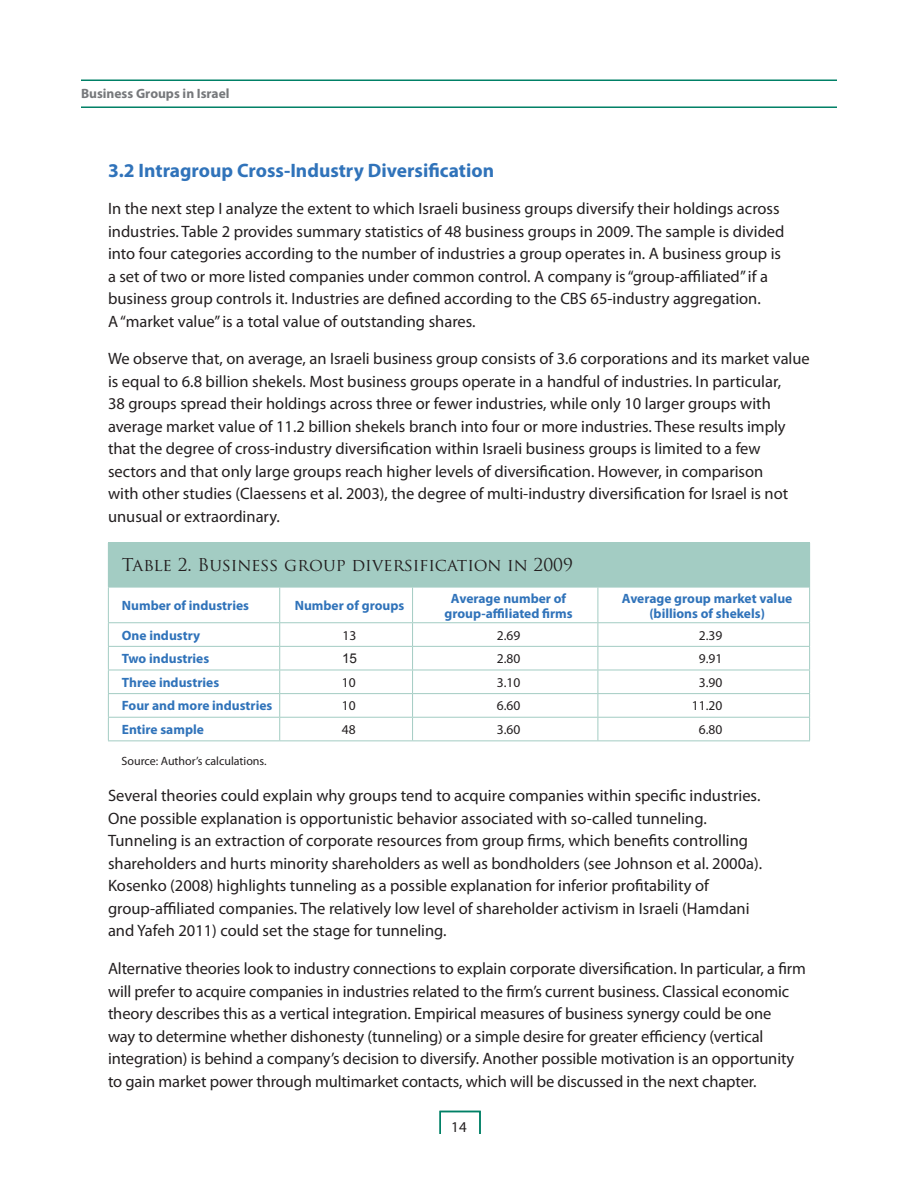
<style>
.page{position:relative;width:918px;height:1188px;background:#fff}
.page>*{position:absolute;margin:0;border:0;box-sizing:border-box;transform-origin:0 0}
.t1{font:700 19.5px "Myriad Pro";color:#3073ba}
.t2{font:17.25px "Trajan Pro";color:#231f20}
.t3{font:16.5px/22.5px "Myriad Pro";color:#231f20}
.t4{font:15px "Myriad Pro";color:#231f20}
.t5{font:700 13.5px/15px "Myriad Pro";color:#3073ba;text-align:center}
.t6{font:13.5px "Myriad Pro";color:#231f20}
.t7{font:700 13.5px "Myriad Pro";color:#76787b}
.t8{font:13.5px "Arial";color:#231f20}
.t9{font:12px "Myriad Pro";color:#231f20}
</style>
<div class="page">
<hr style="left:81px;top:106px;width:756px;height:2px;background:#008066">
<hr style="left:81px;top:80px;width:756px;height:1px;background:#008066">
<div style="left:440px;top:1111px;width:41px;height:24px;border:2px solid #008066"></div>
<div style="left:108px;top:543px;width:702px;height:44px;background:#a3ccc3"></div>
<hr style="left:108px;top:587px;width:1px;height:35px;background:#a3ccc3">
<hr style="left:279px;top:587px;width:1px;height:35px;background:#a3ccc3">
<hr style="left:412px;top:587px;width:1px;height:35px;background:#a3ccc3">
<hr style="left:598px;top:587px;width:1px;height:35px;background:#a3ccc3">
<hr style="left:809px;top:587px;width:1px;height:35px;background:#a3ccc3">
<hr style="left:108px;top:622px;width:172px;height:1px;background:#a3ccc3">
<hr style="left:280px;top:622px;width:133px;height:1px;background:#a3ccc3">
<hr style="left:413px;top:622px;width:185px;height:1px;background:#a3ccc3">
<hr style="left:598px;top:622px;width:212px;height:1px;background:#a3ccc3">
<hr style="left:108px;top:646px;width:172px;height:1px;background:#a3ccc3">
<hr style="left:280px;top:646px;width:133px;height:1px;background:#a3ccc3">
<hr style="left:413px;top:646px;width:185px;height:1px;background:#a3ccc3">
<hr style="left:598px;top:646px;width:212px;height:1px;background:#a3ccc3">
<hr style="left:108px;top:670px;width:172px;height:1px;background:#a3ccc3">
<hr style="left:280px;top:670px;width:133px;height:1px;background:#a3ccc3">
<hr style="left:413px;top:670px;width:185px;height:1px;background:#a3ccc3">
<hr style="left:598px;top:670px;width:212px;height:1px;background:#a3ccc3">
<hr style="left:108px;top:693px;width:172px;height:1px;background:#a3ccc3">
<hr style="left:280px;top:693px;width:133px;height:1px;background:#a3ccc3">
<hr style="left:413px;top:693px;width:185px;height:1px;background:#a3ccc3">
<hr style="left:598px;top:693px;width:212px;height:1px;background:#a3ccc3">
<hr style="left:108px;top:717px;width:172px;height:1px;background:#a3ccc3">
<svg style="left:108px;top:623px;width:1px;height:117px"></svg>
<hr style="left:280px;top:717px;width:133px;height:1px;background:#a3ccc3">
<svg style="left:279px;top:623px;width:1px;height:117px"></svg>
<hr style="left:413px;top:717px;width:185px;height:1px;background:#a3ccc3">
<svg style="left:412px;top:623px;width:1px;height:117px"></svg>
<hr style="left:598px;top:717px;width:212px;height:1px;background:#a3ccc3">
<svg style="left:598px;top:623px;width:1px;height:117px"></svg>
<svg style="left:809px;top:623px;width:1px;height:117px"></svg>
<hr style="left:108px;top:740px;width:172px;height:1px;background:#a3ccc3">
<hr style="left:280px;top:740px;width:133px;height:1px;background:#a3ccc3">
<hr style="left:413px;top:740px;width:185px;height:1px;background:#a3ccc3">
<hr style="left:598px;top:740px;width:212px;height:1px;background:#a3ccc3">
<hr style="left:108px;top:542px;width:172px;height:1px;background:#a3ccc3">
<hr style="left:280px;top:542px;width:133px;height:1px;background:#a3ccc3">
<hr style="left:413px;top:542px;width:185px;height:1px;background:#a3ccc3">
<hr style="left:598px;top:542px;width:212px;height:1px;background:#a3ccc3">
<hr style="left:108px;top:587px;width:172px;height:1px;background:#a3ccc3">
<hr style="left:280px;top:587px;width:133px;height:1px;background:#a3ccc3">
<hr style="left:413px;top:587px;width:185px;height:1px;background:#a3ccc3">
<hr style="left:598px;top:587px;width:211px;height:1px;background:#a3ccc3">
<p class="t7" style="left:81px;top:85px;width:150px">Business Groups in Israel</p>
<p class="t1" style="left:108px;top:157px;width:388px">3.2 Intragroup Cross-Industry Diversification</p>
<p class="t3" style="left:108px;top:197px;width:678px">In the next step I analyze the extent to which Israeli business groups diversify their holdings across industries. Table 2 provides summary statistics of 48 business groups in 2009. The sample is divided into four categories according to the number of industries a group operates in. A business group is a set of two or more listed companies under common control. A company is “group-affiliated” if a business group controls it. Industries are defined according to the CBS 65-industry aggregation.<br>A “market value” is a total value of outstanding shares.</p>
<p class="t3" style="left:108px;top:347px;width:703px">We observe that, on average, an Israeli business group consists of 3.6 corporations and its market value is equal to 6.8 billion shekels. Most business groups operate in a handful of industries. In particular,<br>38 groups spread their holdings across three or fewer industries, while only 10 larger groups with average market value of 11.2 billion shekels branch into four or more industries. These results imply that the degree of cross-industry diversification within Israeli business groups is limited to a few sectors and that only large groups reach higher levels of diversification. However, in comparison<br>with other studies (Claessens et al. 2003), the degree of multi-industry diversification for Israel is not unusual or extraordinary.</p>
<p class="t2" style="left:122px;top:554px;width:453px">Table 2. Business group diversification in 2009</p>
<p class="t5" style="left:122px;top:598px;width:129px">Number of industries</p>
<p class="t5" style="left:295px;top:598px;width:111px">Number of groups</p>
<p class="t5" style="left:444px;top:590px;width:130px">Average number of group-affiliated firms</p>
<p class="t5" style="left:622px;top:590px;width:172px">Average group market value (billions of shekels)</p>
<p class="t5" style="left:122px;top:627px;width:80px">One industry</p>
<p class="t6" style="left:343px;top:627px;width:15px">13</p>
<p class="t6" style="left:497px;top:627px;width:25px">2.69</p>
<p class="t6" style="left:699px;top:627px;width:25px">2.39</p>
<p class="t5" style="left:122px;top:651px;width:89px">Two industries</p>
<p class="t8" style="left:342px;top:650px;width:17px">15</p>
<p class="t6" style="left:497px;top:650px;width:25px">2.80</p>
<p class="t6" style="left:699px;top:650px;width:25px">9.91</p>
<p class="t5" style="left:122px;top:674px;width:99px">Three industries</p>
<p class="t6" style="left:342px;top:674px;width:15px">10</p>
<p class="t6" style="left:497px;top:674px;width:25px">3.10</p>
<p class="t6" style="left:699px;top:674px;width:25px">3.90</p>
<p class="t5" style="left:122px;top:698px;width:152px">Four and more industries</p>
<p class="t6" style="left:342px;top:698px;width:15px">10</p>
<p class="t6" style="left:497px;top:698px;width:25px">6.60</p>
<p class="t6" style="left:692px;top:698px;width:32px">11.20</p>
<p class="t5" style="left:122px;top:722px;width:84px">Entire sample</p>
<p class="t6" style="left:342px;top:721px;width:15px">48</p>
<p class="t6" style="left:497px;top:721px;width:25px">3.60</p>
<p class="t6" style="left:699px;top:721px;width:25px">6.80</p>
<p class="t9" style="left:122px;top:753px;width:147px">Source: Author’s calculations.</p>
<p class="t3" style="left:108px;top:784px;width:656px">Several theories could explain why groups tend to acquire companies within specific industries.<br>One possible explanation is opportunistic behavior associated with so-called tunneling.<br>Tunneling is an extraction of corporate resources from group firms, which benefits controlling shareholders and hurts minority shareholders as well as bondholders (see Johnson et al. 2000a).<br>Kosenko (2008) highlights tunneling as a possible explanation for inferior profitability of group-affiliated companies. The relatively low level of shareholder activism in Israeli (Hamdani and Yafeh 2011) could set the stage for tunneling.</p>
<p class="t3" style="left:108px;top:957px;width:700px">Alternative theories look to industry connections to explain corporate diversification. In particular, a firm will prefer to acquire companies in industries related to the firm’s current business. Classical economic theory describes this as a vertical integration. Empirical measures of business synergy could be one<br>way to determine whether dishonesty (tunneling) or a simple desire for greater efficiency (vertical integration) is behind a company’s decision to diversify. Another possible motivation is an opportunity to gain market power through multimarket contacts, which will be discussed in the next chapter.</p>
<p class="t4" style="left:451px;top:1117px;width:17px">14</p>
</div>
